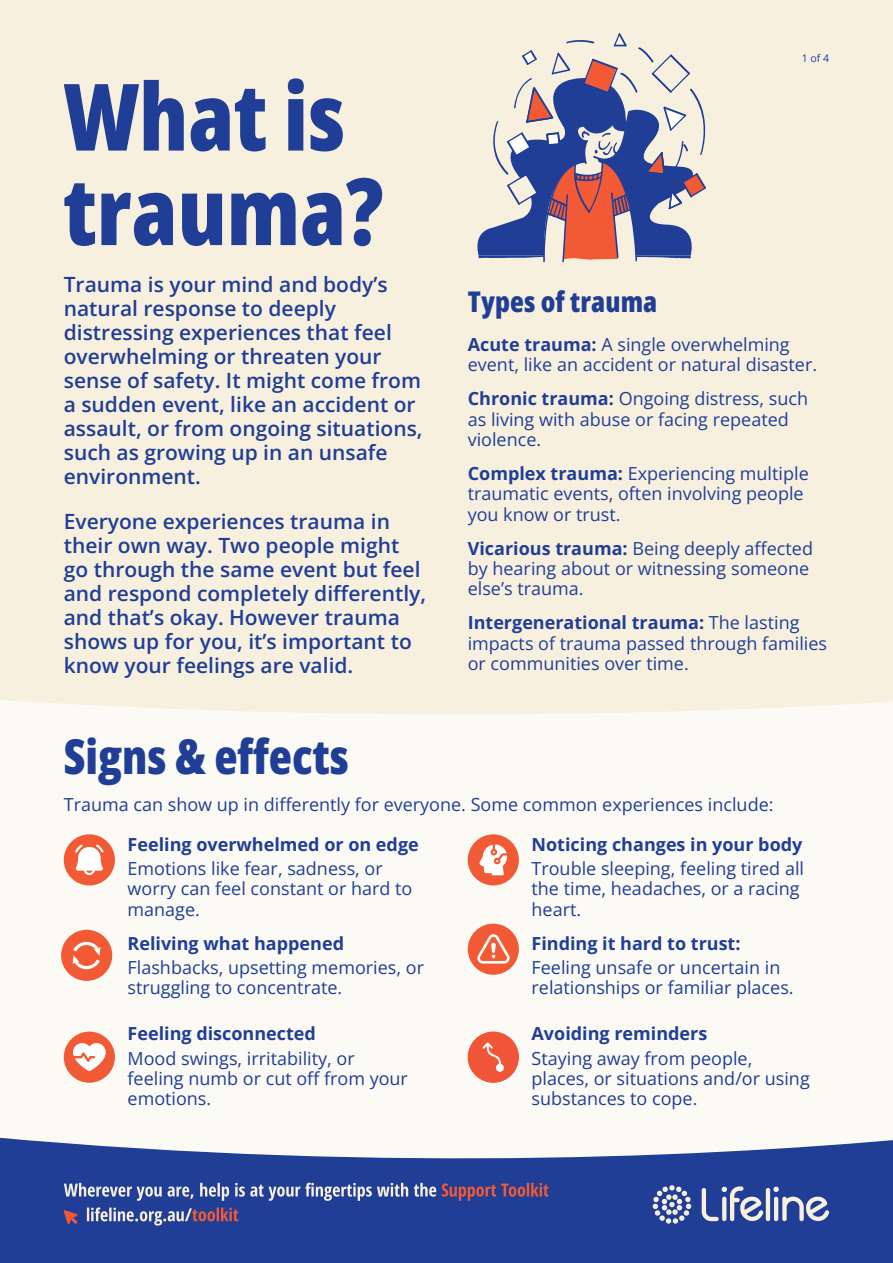
<style>
.page{position:relative;width:893px;height:1263px;background:#fff}
.page>*{position:absolute;margin:0;border:0;box-sizing:border-box;transform-origin:0 0}
._01_Section_Heading{font:800 93px/94.5px "Open Sans Condensed";color:#203e96}
._02_Sub_Section_Heading{font:800 48px "Open Sans Condensed";color:#203e96}
._02_H2{font:800 28.5px "Open Sans Condensed";letter-spacing:.005em;color:#203e96}
._04_Intro{font:600 21px/24px "Open Sans";color:#203e96}
._00_Body_Bold{font:18px/20.2px "Open Sans";color:#203e96}
._06_Indent{font:18px/20.2px "Open Sans";color:#203e96}
._06_Indent_Bold{font:700 18px "Open Sans";color:#203e96}
._00_Body{font:18px "Open Sans";color:#203e96}
._00_Body-2{font:10.5px "Open Sans";color:#203e96}
.s1{font-weight:700}
</style>
<div class="page">
<div style="left:0;top:1032px;width:893px;height:231px;background:#203e96"></div>
<svg style="left:0;top:835px;width:893px;height:391px;fill:#fcfaf5"></svg>
<div style="left:0;top:0;width:893px;height:715px;background:#f8f0df"></div>
<svg style="left:472px;top:33px;width:234px;height:230px;background:#b1a7b6"></svg>
<div style="left:468px;top:924px;width:51px;height:51px;background:#f15a35;border-radius:50%"></div>
<div style="left:61px;top:930px;width:51px;height:51px;background:#f15a35;border-radius:50%"></div>
<div style="left:468px;top:1031px;width:51px;height:52px;background:#f15537;border-radius:50%"></div>
<svg style="left:483px;top:1042px;width:21px;height:30px"></svg>
<div style="left:64px;top:834px;width:51px;height:51px;background:#f15a35;border-radius:50%"></div>
<svg style="left:75px;top:844px;width:29px;height:32px"></svg>
<div style="left:468px;top:834px;width:51px;height:51px;background:#f15a35;border-radius:50%"></div>
<svg style="left:479px;top:844px;width:28px;height:31px"></svg>
<div style="left:64px;top:1031px;width:51px;height:52px;background:#f15a35;border-radius:50%"></div>
<svg style="left:73px;top:1043px;width:33px;height:28px"></svg>
<img style="left:477px;top:934px;width:33px;height:30px">
<img style="left:65px;top:934px;width:43px;height:42px">
<svg style="left:64px;top:1183px;width:372px;height:18px"></svg>
<svg style="left:442px;top:1183px;width:106px;height:18px"></svg>
<svg style="left:87px;top:1207px;width:151px;height:18px"></svg>
<svg style="left:64px;top:1210px;width:13px;height:14px"></svg>
<svg style="left:653px;top:1185px;width:38px;height:39px"></svg>
<hr style="left:766px;top:1188px;width:4px;height:33px;background:#f8f0df;border-radius:2px">
<svg style="left:773px;top:1186px;width:56px;height:35px"></svg>
<svg style="left:702px;top:1186px;width:62px;height:35px"></svg>
<p class="_01_Section_Heading" style="left:64px;top:68px;width:321px">What is trauma?</p>
<p class="_04_Intro" style="left:64px;top:272px;width:360px">Trauma is your mind and body’s natural response to deeply distressing experiences that feel overwhelming or threaten your sense of safety. It might come from a sudden event, like an accident or assault, or from ongoing situations, such as growing up in an unsafe environment.</p>
<p class="_04_Intro" style="left:64px;top:509px;width:364px">Everyone experiences trauma in their own way. Two people might go through the same event but feel and respond completely differently, and that’s okay. However trauma shows up for you, it’s important to know your feelings are valid.</p>
<p class="_02_H2" style="left:468px;top:280px;width:191px">Types of trauma</p>
<p class="_00_Body-2" style="left:802px;top:51px;width:29px">1 of 4</p>
<p class="_00_Body_Bold" style="left:468px;top:334px;width:351px"><span class="s1">Acute trauma:</span> A single overwhelming event, like an accident or natural disaster.</p>
<p class="_00_Body_Bold" style="left:468px;top:388px;width:342px"><span class="s1">Chronic trauma:</span> Ongoing distress, such as living with abuse or facing repeated violence.</p>
<p class="_00_Body_Bold" style="left:468px;top:463px;width:343px"><span class="s1">Complex trauma:</span> Experiencing multiple traumatic events, often involving people you know or trust.</p>
<p class="_00_Body_Bold" style="left:468px;top:537px;width:347px"><span class="s1">Vicarious trauma:</span> Being deeply affected by hearing about or witnessing someone else’s trauma.</p>
<p class="_00_Body_Bold" style="left:468px;top:612px;width:361px"><span class="s1">Intergenerational trauma:</span> The lasting impacts of trauma passed through families or communities over time.</p>
<p class="_02_Sub_Section_Heading" style="left:64px;top:720px;width:287px">Signs &amp; effects</p>
<p class="_00_Body" style="left:64px;top:792px;width:711px">Trauma can show up in differently for everyone. Some common experiences include:</p>
<p class="_06_Indent_Bold" style="left:128px;top:831px;width:293px">Feeling overwhelmed or on edge</p>
<p class="_06_Indent" style="left:128px;top:858px;width:286px">Emotions like fear, sadness, or worry can feel constant or hard to manage.</p>
<p class="_06_Indent_Bold" style="left:128px;top:930px;width:218px">Reliving what happened</p>
<p class="_06_Indent" style="left:128px;top:957px;width:298px">Flashbacks, upsetting memories, or struggling to concentrate.</p>
<p class="_06_Indent_Bold" style="left:128px;top:1021px;width:190px">Feeling disconnected</p>
<p class="_06_Indent" style="left:128px;top:1048px;width:282px">Mood swings, irritability, or feeling numb or cut off from your emotions.</p>
<p class="_06_Indent_Bold" style="left:531px;top:831px;width:272px">Noticing changes in your body</p>
<p class="_06_Indent" style="left:531px;top:858px;width:274px">Trouble sleeping, feeling tired all the time, headaches, or a racing heart.</p>
<p class="_06_Indent_Bold" style="left:531px;top:930px;width:211px">Finding it hard to trust:</p>
<p class="_06_Indent" style="left:531px;top:957px;width:264px">Feeling unsafe or uncertain in relationships or familiar places.</p>
<p class="_06_Indent_Bold" style="left:531px;top:1021px;width:177px">Avoiding reminders</p>
<p class="_06_Indent" style="left:531px;top:1048px;width:280px">Staying away from people, places, or situations and/or using substances to cope.</p>
</div>
